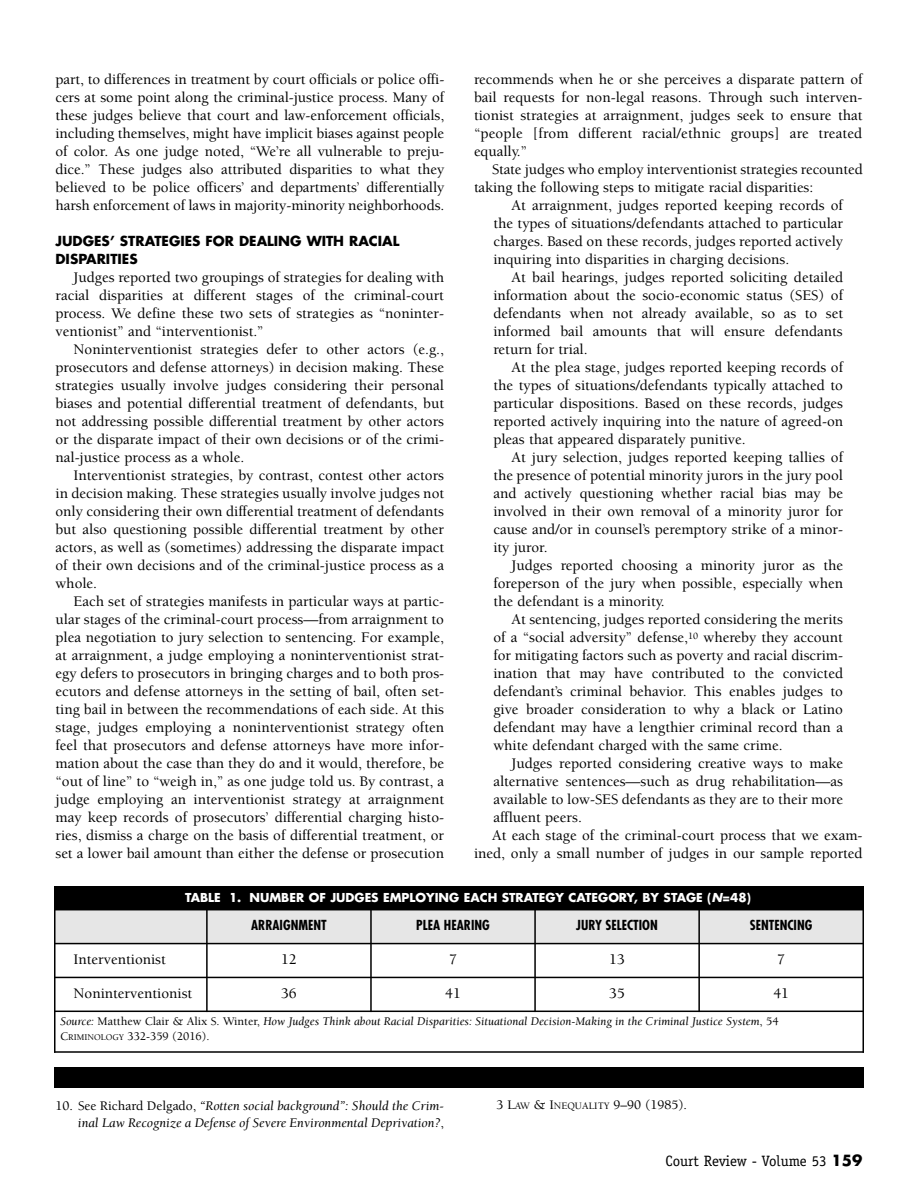
<style>
.page{position:relative;width:918px;height:1188px;background:#fff}
.page>*{position:absolute;margin:0;border:0;box-sizing:border-box;transform-origin:0 0}
.t1{font:500 15px/18px "Berkeley";color:#000;text-align:justify}
.t2{font:15px "Officina Serif";color:#000}
.t3{font:italic 13.5px/16.5px "Berkeley";color:#000;text-align:right}
.t4{font:700 13.5px/18px "Futura";color:#000}
.t5{font:700 condensed 13.5px "Futura";color:#000}
.t6{font:500 13.5px "Berkeley";color:#000}
.t7{font:italic 12px/15px "Berkeley";color:#000}
.t8{font:700 12px "Futura";color:#fff}
.s1{font-style:italic}
.s2{font-weight:500;font-style:normal}
.s3{font-weight:500;font-style:normal;font-size:9px}
.s4{font-size:10.2px}
.s5{font-family:"Futura";font-weight:700}
</style>
<div class="page">
<div style="left:54px;top:1068px;width:810px;height:20px;background:#000"></div>
<div style="left:54px;top:887px;width:809px;height:23px;background:#000"></div>
<div style="left:54px;top:910px;width:153px;height:34px;background:#e6e6e6"></div>
<div style="left:207px;top:910px;width:164px;height:34px;background:#e6e6e6"></div>
<div style="left:371px;top:910px;width:164px;height:34px;background:#e6e6e6"></div>
<div style="left:535px;top:910px;width:164px;height:34px;background:#e6e6e6"></div>
<div style="left:699px;top:910px;width:165px;height:34px;background:#e6e6e6"></div>
<hr style="left:54px;top:886px;width:2px;height:167px;background:#000">
<hr style="left:206px;top:909px;width:2px;height:103px;background:#000">
<hr style="left:370px;top:909px;width:2px;height:103px;background:#000">
<hr style="left:534px;top:909px;width:2px;height:103px;background:#000">
<hr style="left:698px;top:909px;width:2px;height:103px;background:#000">
<hr style="left:862px;top:886px;width:2px;height:167px;background:#000">
<hr style="left:54px;top:886px;width:810px;height:2px;background:#000">
<hr style="left:54px;top:943px;width:810px;height:1px;background:#000">
<hr style="left:54px;top:977px;width:810px;height:1px;background:#000">
<hr style="left:54px;top:1011px;width:810px;height:1px;background:#000">
<hr style="left:54px;top:1051px;width:810px;height:2px;background:#000">
<p class="t1" style="left:56px;top:72px;width:390px">part, to differences in treatment by court officials or police offi&shy;cers at some point along the criminal-justice process. Many of these judges believe that court and law-enforcement officials, including themselves, might have implicit biases against people of color. As one judge noted, “We’re all vulnerable to preju&shy;dice.” These judges also attributed disparities to what they believed to be police officers’ and departments’ differentially harsh enforcement of laws in majority-minority neighborhoods.</p>
<p class="t4" style="left:56px;top:233px;width:345px">JUDGES’ STRATEGIES FOR DEALING WITH RACIAL<br>DISPARITIES</p>
<p class="t1" style="left:56px;top:270px;width:390px;text-indent:18px">Judges reported two groupings of strategies for dealing with racial disparities at different stages of the criminal-court process. We define these two sets of strategies as “noninter&shy;ventionist” and “interventionist.”</p>
<p class="t1" style="left:56px;top:342px;width:390px;text-indent:18px">Noninterventionist strategies defer to other actors (e.g., prosecutors and defense attorneys) in decision making. These strategies usually involve judges considering their personal biases and potential differential treatment of defendants, but not addressing possible differential treatment by other actors or the disparate impact of their own decisions or of the crimi&shy;nal-justice process as a whole.</p>
<p class="t1" style="left:55px;top:468px;width:390px;text-indent:18px">Interventionist strategies, by contrast, contest other actors in decision making. These strategies usually involve judges not only considering their own differential treatment of defendants but also questioning possible differential treatment by other actors, as well as (sometimes) addressing the disparate impact of their own decisions and of the criminal-justice process as a whole.</p>
<p class="t1" style="left:55px;top:594px;width:390px;text-indent:18px">Each set of strategies manifests in particular ways at partic&shy;ular stages of the criminal-court process—from arraignment to plea negotiation to jury selection to sentencing. For example, at arraignment, a judge employing a noninterventionist strat&shy;egy defers to prosecutors in bringing charges and to both pros&shy;ecutors and defense attorneys in the setting of bail, often set&shy;ting bail in between the recommendations of each side. At this stage, judges employing a noninterventionist strategy often feel that prosecutors and defense attorneys have more infor&shy;mation about the case than they do and it would, therefore, be “out of line” to “weigh in,” as one judge told us. By contrast, a judge employing an interventionist strategy at arraignment may keep records of prosecutors’ differential charging histo&shy;ries, dismiss a charge on the basis of differential treatment, or set a lower bail amount than either the defense or prosecution</p>
<p class="t1" style="left:474px;top:72px;width:390px">recommends when he or she perceives a disparate pattern of bail requests for non-legal reasons. Through such interven&shy;tionist strategies at arraignment, judges seek to ensure that “people [from different racial/ethnic groups] are treated equally.”</p>
<p class="t1" style="left:474px;top:162px;width:390px;text-indent:18px">State judges who employ interventionist strategies recounted taking the following steps to mitigate racial disparities:</p>
<p class="t1" style="left:493px;top:198px;width:351px;text-indent:18px">At arraignment, judges reported keeping records of the types of situations/defendants attached to particular charges. Based on these records, judges reported actively inquiring into disparities in charging decisions.</p>
<p class="t1" style="left:493px;top:270px;width:351px;text-indent:18px">At bail hearings, judges reported soliciting detailed information about the socio-economic status (SES) of defendants when not already available, so as to set informed bail amounts that will ensure defendants return for trial.</p>
<p class="t1" style="left:493px;top:360px;width:351px;text-indent:18px">At the plea stage, judges reported keeping records of the types of situations/defendants typically attached to particular dispositions. Based on these records, judges reported actively inquiring into the nature of agreed-on pleas that appeared disparately punitive.</p>
<p class="t1" style="left:493px;top:450px;width:351px;text-indent:18px">At jury selection, judges reported keeping tallies of the presence of potential minority jurors in the jury pool and actively questioning whether racial bias may be involved in their own removal of a minority juror for cause and/or in counsel’s peremptory strike of a minor&shy;ity juror.</p>
<p class="t1" style="left:493px;top:558px;width:351px;text-indent:18px">Judges reported choosing a minority juror as the foreperson of the jury when possible, especially when the defendant is a minority.</p>
<p class="t1" style="left:493px;top:612px;width:351px;text-indent:18px">At sentencing, judges reported considering the merits of a “social adversity” defense,<sup>10</sup> whereby they account for mitigating factors such as poverty and racial discrim&shy;ination that may have contributed to the convicted defendant’s criminal behavior. This enables judges to give broader consideration to why a black or Latino defendant may have a lengthier criminal record than a white defendant charged with the same crime.</p>
<p class="t1" style="left:511px;top:756px;width:333px">Judges reported considering creative ways to make</p>
<p class="t1" style="left:493px;top:774px;width:351px">alternative sentences—such as drug rehabilitation—as</p>
<p class="t1" style="left:493px;top:792px;width:351px">available to low-SES defendants as they are to their more</p>
<p class="t1" style="left:493px;top:810px;width:90px">affluent peers.</p>
<p class="t1" style="left:492px;top:828px;width:372px">At each stage of the criminal-court process that we exam-</p>
<p class="t1" style="left:474px;top:846px;width:390px">ined, only a small number of judges in our sample reported</p>
<p class="t8" style="left:185px;top:892px;width:567px">TABLE 1. NUMBER OF JUDGES EMPLOYING EACH STRATEGY CATEGORY, BY STAGE (<span class="s1">N</span>=48)</p>
<p class="t5" style="left:251px;top:920px;width:77px">ARRAIGNMENT</p>
<p class="t5" style="left:416px;top:920px;width:75px">PLEA HEARING</p>
<p class="t5" style="left:576px;top:920px;width:83px">JURY SELECTION</p>
<p class="t5" style="left:750px;top:920px;width:64px">SENTENCING</p>
<p class="t1" style="left:74px;top:951px;width:94px">Interventionist</p>
<p class="t1" style="left:281px;top:951px;width:17px">12</p>
<p class="t1" style="left:449px;top:951px;width:9px">7</p>
<p class="t1" style="left:609px;top:951px;width:17px">13</p>
<p class="t1" style="left:777px;top:951px;width:9px">7</p>
<p class="t1" style="left:74px;top:985px;width:120px">Noninterventionist</p>
<p class="t1" style="left:281px;top:985px;width:17px">36</p>
<p class="t1" style="left:445px;top:985px;width:17px">41</p>
<p class="t1" style="left:609px;top:985px;width:17px">35</p>
<p class="t1" style="left:773px;top:985px;width:17px">41</p>
<p class="t7" style="left:60px;top:1015px;width:720px">Source: <span class="s2">Matthew Clair &amp; Alix S. Winter,</span> How Judges Think about Racial Disparities: Situational Decision-Making in the Criminal Justice System<span class="s2">, 54<br>C</span><span class="s3">RIMINOLOGY</span> <span class="s2">332-359 (2016).</span></p>
<p class="t3" style="left:56px;top:1099px;width:390px"><span class="s2">10. See Richard Delgado,</span> “Rotten social background”: Should the Crim&shy;inal Law Recognize a Defense of Severe Environmental Deprivation?<span class="s2">,</span></p>
<p class="t6" style="left:496px;top:1099px;width:192px">3 L<span class="s4">AW</span> &amp; I<span class="s4">NEQUALITY</span> 9–90 (1985).</p>
<p class="t2" style="left:665px;top:1152px;width:199px">Court Review - Volume 53 <span class="s5">159</span></p>
</div>
